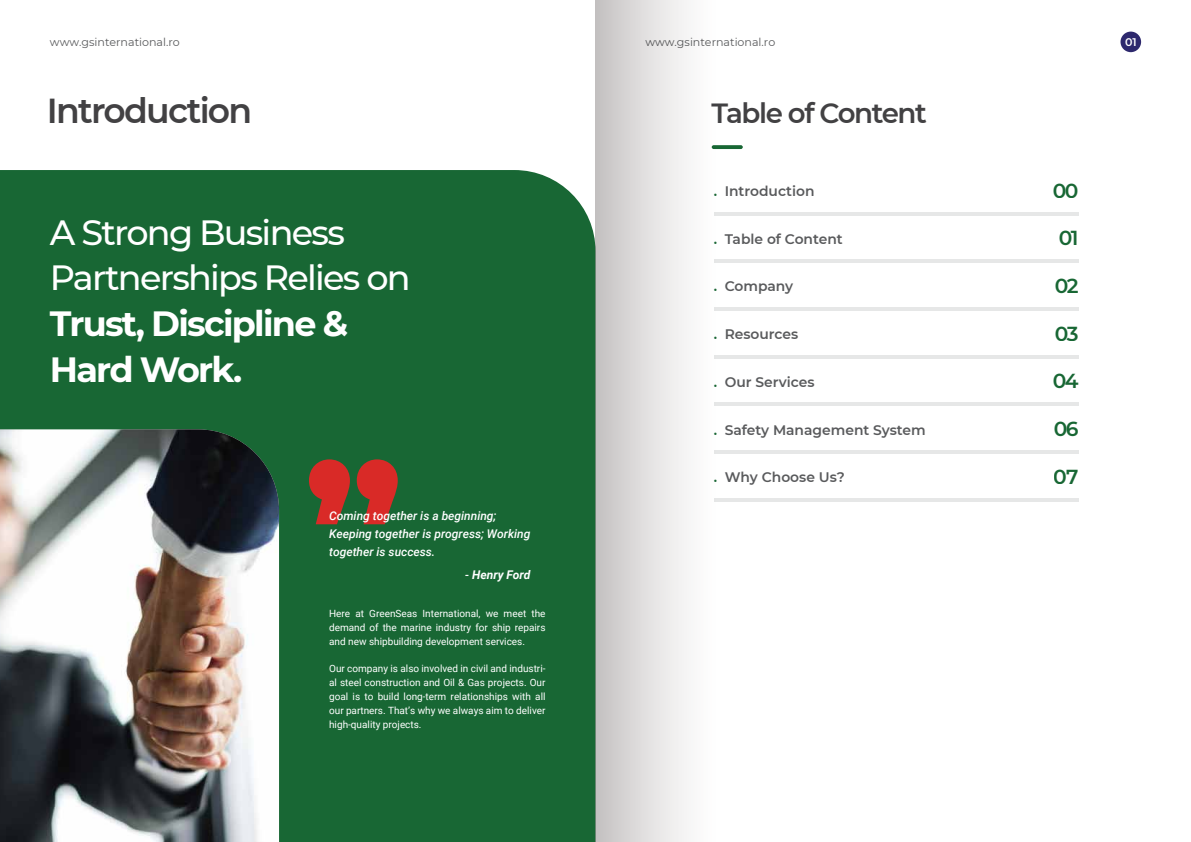
<style>
.page{position:relative;width:1191px;height:842px;background:#fff}
.page>*{position:absolute;margin:0;border:0;box-sizing:border-box;transform-origin:0 0}
.t1{font:500 35px/45.7px "Montserrat";letter-spacing:-.05em;color:#fff}
.t2{font:700 35px/45.7px "Montserrat";letter-spacing:-.05em;color:#fff}
.t3{font:600 34.6px "Montserrat";letter-spacing:-.05em;color:#424143}
.t4{font:600 27.7px "Montserrat";letter-spacing:-.05em;color:#424143}
.t5{font:600 20.2px "Montserrat";letter-spacing:-.055em;color:#186734}
.t6{font:600 13.8px "Montserrat";color:#595a5c}
.t7{font:italic 500 12px/18px "Roboto";color:#fff}
.t8{font:italic 700 12px "Roboto";color:#fff}
.t9{font:11.1px "Montserrat";color:#595a5c}
.t10{font:600 11.1px "Montserrat";color:#fff}
.t11{font:10px/13.9px "Roboto";color:#fff;text-align:justify}
.s1{font-weight:500}
.s2{color:#1a6735}
</style>
<div class="page">
<svg style="left:0;top:170px;width:595px;height:672px;background:#3c734e"></svg>
<svg style="left:309px;top:459px;width:89px;height:65px;background:#973e2b"></svg>
<div style="left:1120px;top:32px;width:21px;height:20px;background:#2d286d;border-radius:50%"></div>
<hr style="left:714px;top:212px;width:364px;height:4px;background:#e6e7e7">
<hr style="left:714px;top:259px;width:364px;height:4px;background:#e6e7e7">
<hr style="left:714px;top:307px;width:364px;height:4px;background:#e6e7e7">
<hr style="left:714px;top:355px;width:364px;height:4px;background:#e6e7e7">
<hr style="left:714px;top:402px;width:364px;height:4px;background:#e6e7e7">
<hr style="left:714px;top:450px;width:364px;height:4px;background:#e6e7e7">
<hr style="left:714px;top:498px;width:364px;height:4px;background:#e6e7e7">
<div style="left:595px;top:0;width:175px;height:842px;background:linear-gradient(to right,#cecbcc,#fff)"></div>
<p class="t9" style="left:50px;top:34px;width:131px">www.gsinternational.ro</p>
<p class="t9" style="left:645px;top:35px;width:131px">www.gsinternational.ro</p>
<p class="t10" style="left:1125px;top:34px;width:13px">01</p>
<h2 class="t3" style="left:47px;top:86px;width:207px">Introduction</h2>
<h3 class="t4" style="left:711px;top:94px;width:217px">Table of Content</h3>
<h1 class="t1" style="left:50px;top:208px;width:362px">A Strong Business<br>Partnerships Relies on</h1>
<h1 class="t2" style="left:50px;top:299px;width:300px">Trust, Discipline &amp;<br>Hard Work.</h1>
<p class="t7" style="left:329px;top:506px;width:203px">Coming together is a beginning;<br>Keeping together is progress; Working together is success.</p>
<p class="t8" style="left:465px;top:566px;width:67px"><span class="s1">-</span> Henry Ford</p>
<p class="t11" style="left:329px;top:606px;width:218px">Here at GreenSeas International, we meet the demand of the marine industry for ship repairs and new shipbuilding development services.</p>
<p class="t11" style="left:329px;top:661px;width:218px">Our company is also involved in civil and industri&shy;al steel construction and Oil &amp; Gas projects. Our goal is to build long-term relationships with all our partners. That’s why we always aim to deliver high-quality projects.</p>
<h3 class="t6" style="left:713px;top:181px;width:102px"><span class="s2">.</span> Introduction</h3>
<h3 class="t5" style="left:1052px;top:176px;width:28px">00</h3>
<h3 class="t6" style="left:713px;top:229px;width:130px"><span class="s2">.</span> Table of Content</h3>
<h3 class="t5" style="left:1058px;top:224px;width:22px">01</h3>
<h3 class="t6" style="left:713px;top:277px;width:81px"><span class="s2">.</span> Company</h3>
<h3 class="t5" style="left:1054px;top:271px;width:26px">02</h3>
<h3 class="t6" style="left:713px;top:324px;width:86px"><span class="s2">.</span> Resources</h3>
<h3 class="t5" style="left:1054px;top:319px;width:26px">03</h3>
<h3 class="t6" style="left:713px;top:372px;width:102px"><span class="s2">.</span> Our Services</h3>
<h3 class="t5" style="left:1052px;top:367px;width:28px">04</h3>
<h3 class="t6" style="left:713px;top:420px;width:214px"><span class="s2">.</span> Safety Management System</h3>
<h3 class="t5" style="left:1053px;top:414px;width:27px">06</h3>
<h3 class="t6" style="left:713px;top:467px;width:132px"><span class="s2">.</span> Why Choose Us?</h3>
<h3 class="t5" style="left:1053px;top:462px;width:26px">07</h3>
</div>
